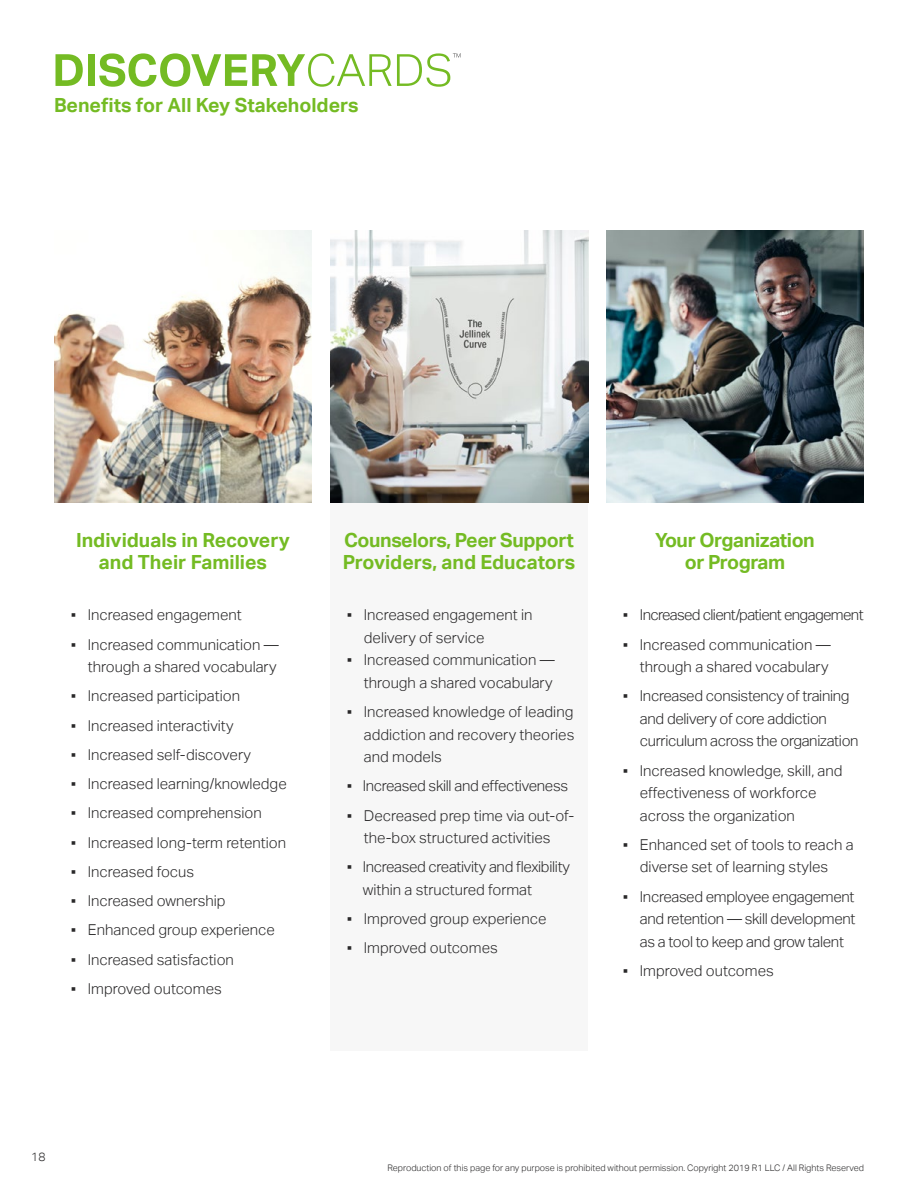
<style>
.page{position:relative;width:918px;height:1188px;background:#fff}
.page>*{position:absolute;margin:0;border:0;box-sizing:border-box;transform-origin:0 0}
.t1{font:700 19.5px/22.5px "Aktiv Grotesk";letter-spacing:-.005em;color:#74bb23;text-align:center}
.t2{font:300 15px/22.5px "Aktiv Grotesk";color:#292829;text-align:right}
.t3{font:300 15px/22.5px "Aktiv Grotesk";letter-spacing:-.02em;color:#292829}
.t4{font:300 15px "Aktiv Grotesk";letter-spacing:-.04em;color:#292829}
.t5{font:300 12px "Aktiv Grotesk";color:#292829}
.t6{font:300 9px "Aktiv Grotesk";color:#292829}
</style>
<div class="page">
<div style="left:330px;top:503px;width:258px;height:548px;background:#f7f7f7"></div>
<svg style="left:56px;top:54px;width:27px;height:32px"></svg>
<div style="left:88px;top:54px;width:7px;height:32px;background:#74bb23"></div>
<svg style="left:99px;top:53px;width:362px;height:34px"></svg>
<img style="left:54px;top:230px;width:258px;height:273px">
<img style="left:330px;top:230px;width:258px;height:273px">
<img style="left:606px;top:230px;width:258px;height:272px">
<h1 class="t1" style="left:54px;top:94px;width:306px">Benefits for All Key Stakeholders</h1>
<h1 class="t1" style="left:76px;top:529px;width:215px">Individuals in Recovery and Their Families</h1>
<p class="t2" style="left:69px;top:604px;width:174px">▪ Increased engagement</p>
<p class="t2" style="left:69px;top:633px;width:211px">▪ Increased communication — through a shared vocabulary</p>
<p class="t2" style="left:69px;top:685px;width:173px">▪ Increased participation</p>
<p class="t2" style="left:69px;top:714px;width:166px">▪ Increased interactivity</p>
<p class="t2" style="left:69px;top:743px;width:183px">▪ Increased self-discovery</p>
<p class="t2" style="left:69px;top:773px;width:219px">▪ Increased learning/knowledge</p>
<p class="t2" style="left:69px;top:802px;width:194px">▪ Increased comprehension</p>
<p class="t2" style="left:69px;top:831px;width:219px">▪ Increased long-term retention</p>
<p class="t2" style="left:69px;top:860px;width:127px">▪ Increased focus</p>
<p class="t2" style="left:69px;top:890px;width:158px">▪ Increased ownership</p>
<p class="t2" style="left:69px;top:919px;width:207px">▪ Enhanced group experience</p>
<p class="t2" style="left:69px;top:948px;width:166px">▪ Increased satisfaction</p>
<p class="t2" style="left:69px;top:977px;width:154px">▪ Improved outcomes</p>
<h1 class="t1" style="left:343px;top:529px;width:234px;text-align:left">Counselors, Peer Support<br>Providers, and Educators</h1>
<p class="t2" style="left:364px;top:604px;width:170px;text-align:left;text-indent:-19px">▪ Increased engagement in delivery of service</p>
<p class="t2" style="left:345px;top:649px;width:211px">▪ Increased communication — through a shared vocabulary</p>
<p class="t2" style="left:364px;top:701px;width:212px;text-align:justify;text-indent:-19px">▪ Increased knowledge of leading addiction and recovery theories and models</p>
<p class="t3" style="left:345px;top:775px;width:225px">▪ Increased skill and effectiveness</p>
<p class="t2" style="left:345px;top:804px;width:231px;text-align:center">▪ Decreased prep time via out-of&shy;the-box structured activities</p>
<p class="t3" style="left:363px;top:856px;width:209px;text-indent:-18px">▪ Increased creativity and flexibility within a structured format</p>
<p class="t2" style="left:345px;top:908px;width:203px">▪ Improved group experience</p>
<p class="t2" style="left:345px;top:937px;width:154px">▪ Improved outcomes</p>
<h1 class="t1" style="left:655px;top:529px;width:161px">Your Organization or Program</h1>
<p class="t4" style="left:621px;top:606px;width:244px">▪ Increased client/patient engagement</p>
<p class="t2" style="left:621px;top:633px;width:211px">▪ Increased communication — through a shared vocabulary</p>
<p class="t3" style="left:640px;top:685px;width:220px;text-indent:-19px">▪ Increased consistency of training and delivery of core addiction curriculum across the organization</p>
<p class="t2" style="left:640px;top:759px;width:204px;text-align:left;text-indent:-19px">▪ Increased knowledge, skill, and effectiveness of workforce across the organization</p>
<p class="t2" style="left:621px;top:833px;width:234px;text-align:center">▪ Enhanced set of tools to reach a diverse set of learning styles</p>
<p class="t2" style="left:640px;top:885px;width:217px;text-align:justify;text-indent:-19px">▪ Increased employee engagement and retention — skill development as a tool to keep and grow talent</p>
<p class="t2" style="left:621px;top:959px;width:154px">▪ Improved outcomes</p>
<p class="t5" style="left:31px;top:1150px;width:16px">18</p>
<p class="t6" style="left:388px;top:1162px;width:478px">Reproduction of this page for any purpose is prohibited without permission. Copyright 2019 R1 LLC / All Rights Reserved</p>
</div>
